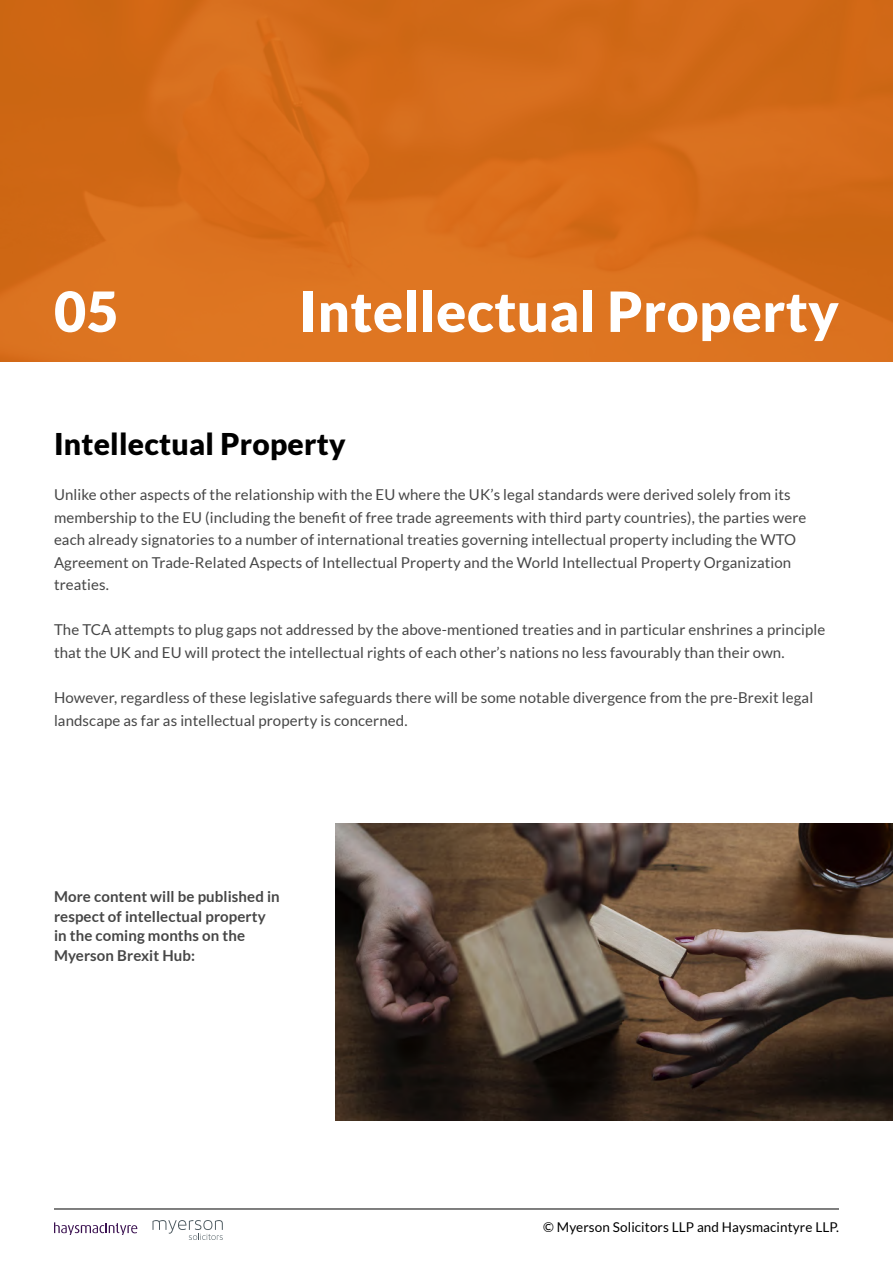
<style>
.page{position:relative;width:893px;height:1263px;background:#fff}
.page>*{position:absolute;margin:0;border:0;box-sizing:border-box;transform-origin:0 0}
.t1{font:900 55.5px "Lato";letter-spacing:.01em;color:#fff}
.t2{font:900 30px "Lato";letter-spacing:.01em;color:#000}
.t3{font:15px/22.5px "Lato";letter-spacing:.01em;color:#464646}
.t4{font:700 15px/19.5px "Lato";letter-spacing:.01em;color:#464646}
.t5{font:13.5px "Lato";letter-spacing:.01em;color:#000}
</style>
<div class="page">
<img style="left:0;top:0;width:893px;height:361px">
<hr style="left:54px;top:1208px;width:785px;height:1px;background:#000">
<img style="left:336px;top:824px;width:557px;height:297px">
<svg style="left:54px;top:1222px;width:83px;height:13px"></svg>
<svg style="left:152px;top:1220px;width:71px;height:20px"></svg>
<h1 class="t1" style="left:54px;top:279px;width:66px">05</h1>
<h1 class="t1" style="left:299px;top:279px;width:541px">Intellectual Property</h1>
<h2 class="t2" style="left:54px;top:427px;width:293px">Intellectual Property</h2>
<p class="t3" style="left:54px;top:484px;width:754px">Unlike other aspects of the relationship with the EU where the UK’s legal standards were derived solely from its membership to the EU (including the benefit of free trade agreements with third party countries), the parties were each already signatories to a number of international treaties governing intellectual property including the WTO Agreement on Trade-Related Aspects of Intellectual Property and the World Intellectual Property Organization treaties.</p>
<p class="t3" style="left:54px;top:619px;width:773px">The TCA attempts to plug gaps not addressed by the above-mentioned treaties and in particular enshrines a principle that the UK and EU will protect the intellectual rights of each other’s nations no less favourably than their own.</p>
<p class="t3" style="left:54px;top:686px;width:761px">However, regardless of these legislative safeguards there will be some notable divergence from the pre-Brexit legal landscape as far as intellectual property is concerned.</p>
<p class="t4" style="left:54px;top:887px;width:227px">More content will be published in respect of intellectual property in the coming months on the<br>Myerson Brexit Hub:</p>
<p class="t5" style="left:543px;top:1220px;width:297px">© Myerson Solicitors LLP and Haysmacintyre LLP.</p>
</div>
